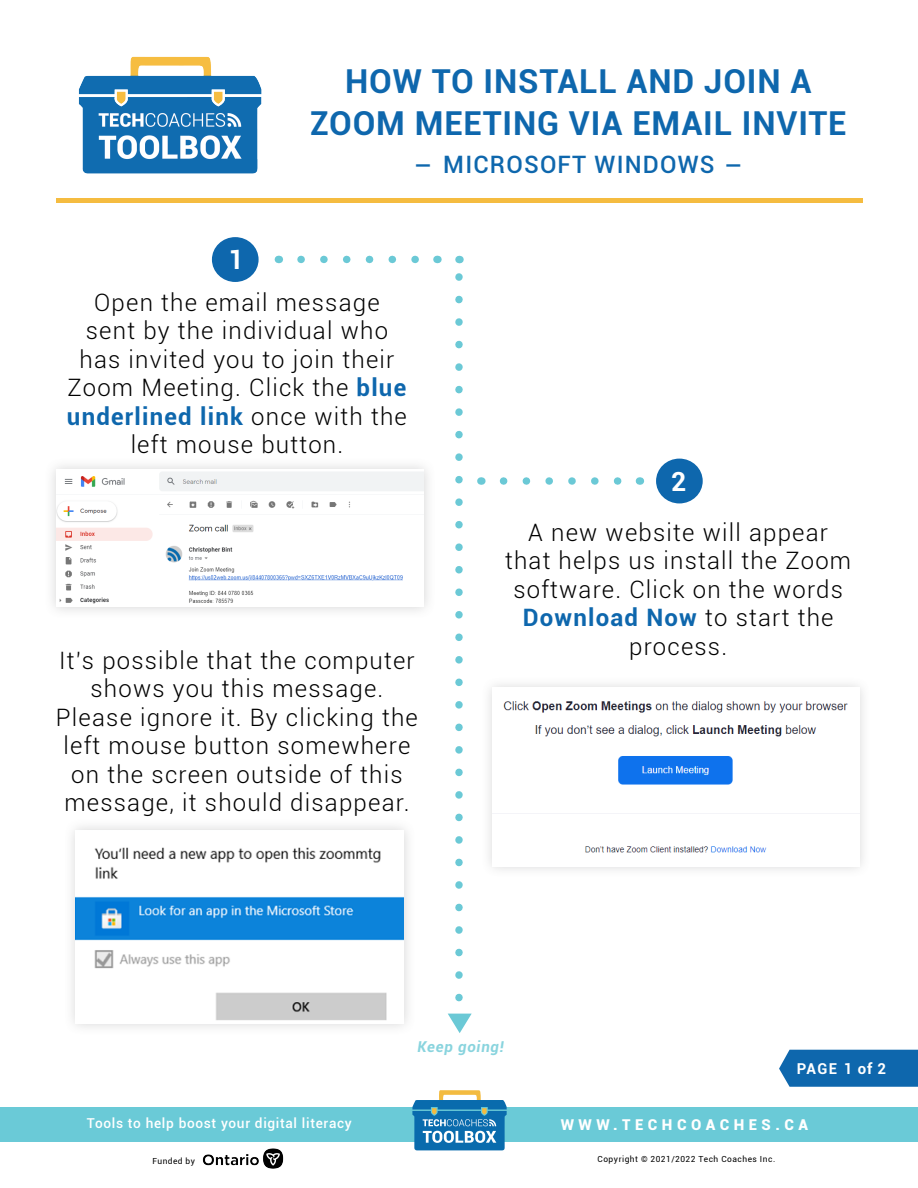
<style>
.page{position:relative;width:918px;height:1188px;background:#fff}
.page>*{position:absolute;margin:0;border:0;box-sizing:border-box;transform-origin:0 0}
.t1{font:700 33px/42px "Roboto";letter-spacing:.025em;color:#0e67ad;text-align:center}
.t2{font:700 26.4px "Roboto";color:#fff}
.t3{font:300 24px/28.5px "Roboto";letter-spacing:.05em;color:#000;text-align:center}
.t4{font:500 24px "Roboto";letter-spacing:.05em;color:#0e67ad;scale:2 1}
.t5{font:900 15px "Roboto";letter-spacing:.3em;color:#fff}
.t6{font:italic 700 15px "Roboto";letter-spacing:.05em;color:#89d4de}
.t7{font:700 15px "Roboto";letter-spacing:.07em;color:#fff}
.t8{font:500 13.65px "Roboto";letter-spacing:.05em;color:#fff}
.t9{font:8.4px "Roboto";letter-spacing:.06em;color:#000}
.s1{font-weight:700;color:#0e67ad}
</style>
<div class="page">
<div style="left:779px;top:1050px;width:139px;height:37px;background:#0e67ad"></div>
<hr style="left:56px;top:199px;width:807px;height:4px;background:#f5bc40">
<div style="left:0;top:1107px;width:918px;height:35px;background:#6acad7"></div>
<svg style="left:412px;top:1090px;width:95px;height:60px"></svg>
<img style="left:202px;top:1148px;width:82px;height:21px">
<img style="left:78px;top:56px;width:184px;height:118px">
<div style="left:44px;top:457px;width:392px;height:162px;background:#777778;opacity:.3"></div>
<img style="left:56px;top:476px;width:347px;height:128px">
<div style="left:64px;top:818px;width:352px;height:218px;background:#777778;opacity:.3"></div>
<img style="left:76px;top:830px;width:328px;height:193px">
<div style="left:481px;top:676px;width:390px;height:202px;background:#777778;opacity:.3"></div>
<img style="left:503px;top:701px;width:345px;height:152px">
<div style="left:212px;top:237px;width:47px;height:45px;background:#0e67ad;border-radius:50%"></div>
<div style="left:656px;top:459px;width:47px;height:44px;background:#0e67ad;border-radius:50%"></div>
<svg style="left:504px;top:477px;width:118px;height:8px"></svg>
<svg style="left:301px;top:256px;width:118px;height:7px"></svg>
<svg style="left:455px;top:273px;width:8px;height:725px"></svg>
<svg style="left:448px;top:1014px;width:24px;height:19px"></svg>
<p class="t2" style="left:228px;top:241px;width:17px">1</p>
<h1 class="t1" style="left:310px;top:59px;width:538px">HOW TO INSTALL AND JOIN A<br>ZOOM MEETING VIA EMAIL INVITE</h1>
<p class="t4" style="left:412px;top:148px;width:167px">- MICROSOFT WINDOWS -</p>
<p class="t3" style="left:67px;top:287px;width:342px">Open the email message sent by the individual who has invited you to join their<br>Zoom Meeting. Click the <span class="s1">blue underlined link</span> once with the left mouse button.</p>
<p class="t3" style="left:56px;top:645px;width:364px">It’s possible that the computer shows you this message.<br>Please ignore it. By clicking the left mouse button somewhere on the screen outside of this message, it should disappear.</p>
<p class="t2" style="left:671px;top:463px;width:17px">2</p>
<p class="t3" style="left:505px;top:517px;width:348px">A new website will appear that helps us install the Zoom software. Click on the words<br><span class="s1">Download Now</span> to start the process.</p>
<p class="t6" style="left:418px;top:1036px;width:88px">Keep going!</p>
<p class="t7" style="left:797px;top:1058px;width:91px">PAGE 1 of 2</p>
<p class="t8" style="left:87px;top:1114px;width:266px">Tools to help boost your digital literacy</p>
<p class="t5" style="left:561px;top:1114px;width:249px">WWW.TECHCOACHES.CA</p>
<p class="t9" style="left:153px;top:1155px;width:44px">Funded by</p>
<p class="t9" style="left:598px;top:1153px;width:179px">Copyright © 2021/2022 Tech Coaches Inc.</p>
</div>
